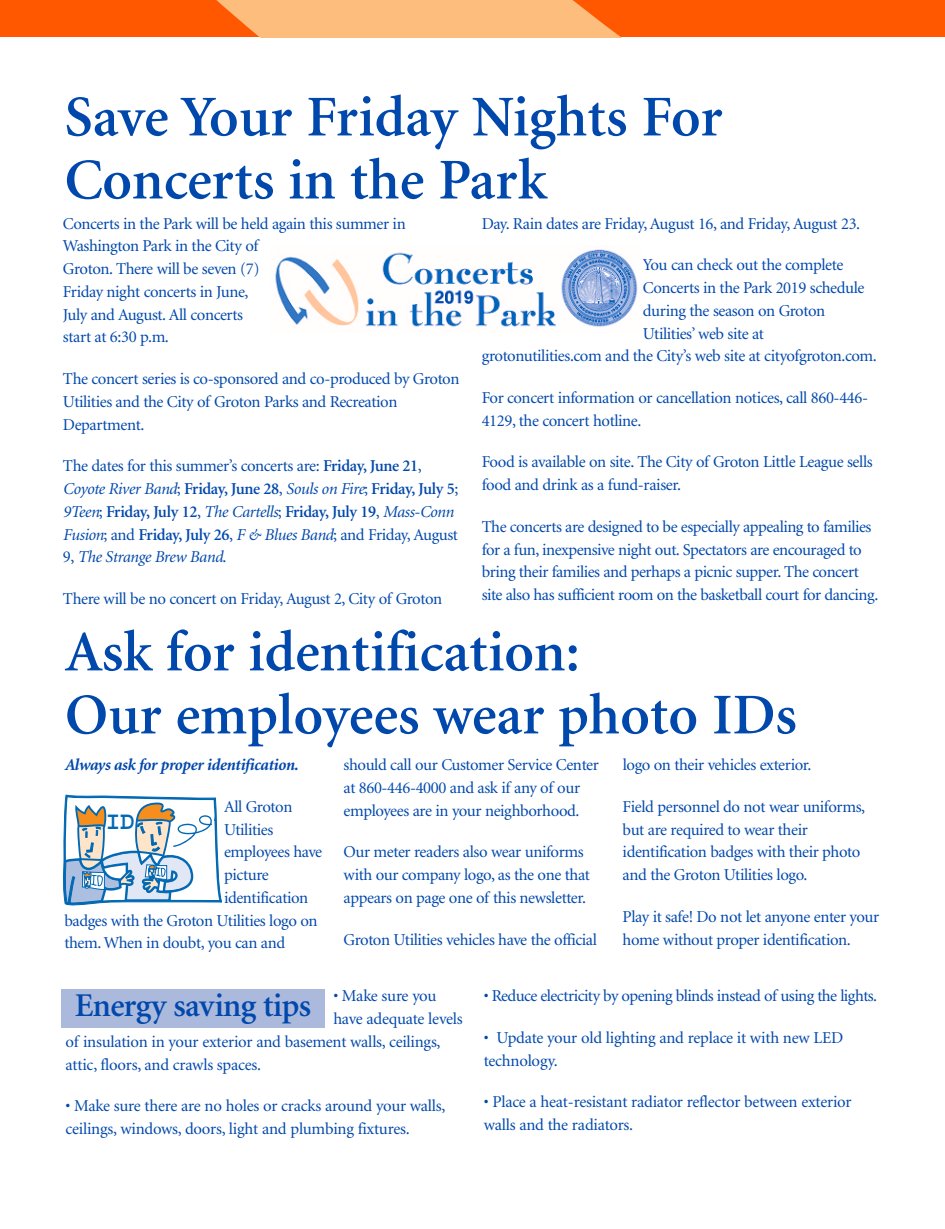
<style>
.page{position:relative;width:945px;height:1229px;background:#fff}
.page>*{position:absolute;margin:0;border:0;box-sizing:border-box;transform-origin:0 0}
.t1{font:600 57.75px/63px "Minion";color:#0048ac}
.t2{font:600 33.25px "Minion";letter-spacing:-.02em;color:#0048ac}
.t3{font:700 25.2px "Courier";color:#0168b3;scale:.96 1}
.t4{font:16.62px/22.8px "Minion";letter-spacing:-.025em;color:#0048ac}
.t5{font:italic 16.62px/22.8px "Minion";letter-spacing:-.025em;color:#0048ac}
.t6{font:italic 700 16.62px "Minion";letter-spacing:-.025em;color:#0048ac}
.s1{font-style:normal}
.s2{font-weight:600;font-style:normal}
</style>
<div class="page">
<svg style="left:0;top:0;width:945px;height:37px;background:#fd7e2f"></svg>
<img style="left:275px;top:249px;width:363px;height:78px">
<img style="left:300px;top:251px;width:62px;height:75px">
<svg style="left:63px;top:794px;width:159px;height:111px"></svg>
<div style="left:61px;top:988px;width:264px;height:39px;background:#abb9dc"></div>
<h1 class="t1" style="left:65px;top:90px;width:660px">Save Your Friday Nights For<br>Concerts in the Park</h1>
<p class="t4" style="left:63px;top:213px;width:344px">Concerts in the Park will be held again this summer in<br>Washington Park in the City of<br>Groton. There will be seven (7)<br>Friday night concerts in June,<br>July and August. All concerts<br>start at 6:30 p.m.</p>
<p class="t4" style="left:63px;top:369px;width:398px">The concert series is co-sponsored and co-produced by Groton<br>Utilities and the City of Groton Parks and Recreation<br>Department.</p>
<p class="t5" style="left:63px;top:456px;width:397px"><span class="s1">The dates for this summer’s concerts are:</span> <span class="s2">Friday, June 21</span><span class="s1">, </span>Coyote River Band<span class="s1">;</span> <span class="s2">Friday, June 28</span><span class="s1">,</span> Souls on Fire<span class="s1">;</span> <span class="s2">Friday, July 5</span><span class="s1">; </span>9Teen<span class="s1">;</span> <span class="s2">Friday, July 12</span><span class="s1">,</span> The Cartells<span class="s1">;</span> <span class="s2">Friday, July 19</span><span class="s1">,</span> Mass-Conn Fusion<span class="s1">; and</span> <span class="s2">Friday, July 26</span><span class="s1">,</span> F &amp; Blues Band<span class="s1">; and Friday, August 9,</span> The Strange Brew Band<span class="s1">.</span></p>
<p class="t4" style="left:63px;top:588px;width:381px">There will be no concert on Friday, August 2, City of Groton</p>
<p class="t4" style="left:482px;top:213px;width:380px">Day. Rain dates are Friday, August 16, and Friday, August 23.</p>
<p class="t4" style="left:643px;top:255px;width:202px">You can check out the complete</p>
<p class="t4" style="left:643px;top:278px;width:223px">Concerts in the Park 2019 schedule</p>
<p class="t4" style="left:643px;top:300px;width:184px">during the season on Groton</p>
<p class="t4" style="left:643px;top:323px;width:123px">Utilities’ web site at</p>
<p class="t4" style="left:482px;top:346px;width:397px">grotonutilities.com and the City’s web site at cityofgroton.com.</p>
<p class="t4" style="left:482px;top:388px;width:388px">For concert information or cancellation notices, call 860-446-<br>4129, the concert hotline.</p>
<p class="t4" style="left:482px;top:452px;width:393px">Food is available on site. The City of Groton Little League sells food and drink as a fund-raiser.</p>
<p class="t4" style="left:482px;top:516px;width:398px">The concerts are designed to be especially appealing to families for a fun, inexpensive night out. Spectators are encouraged to bring their families and perhaps a picnic supper. The concert site also has sufficient room on the basketball court for dancing.</p>
<h1 class="t1" style="left:65px;top:625px;width:733px">Ask for identification:<br>Our employees wear photo IDs</h1>
<p class="t6" style="left:64px;top:758px;width:235px">Always ask for proper identification.</p>
<p class="t4" style="left:224px;top:796px;width:70px">All Groton</p>
<p class="t4" style="left:224px;top:819px;width:51px">Utilities</p>
<p class="t4" style="left:224px;top:842px;width:100px">employees have</p>
<p class="t4" style="left:224px;top:864px;width:46px">picture</p>
<p class="t4" style="left:224px;top:887px;width:86px">identification</p>
<p class="t4" style="left:64px;top:910px;width:255px">badges with the Groton Utilities logo on</p>
<p class="t4" style="left:64px;top:933px;width:222px">them. When in doubt, you can and</p>
<p class="t4" style="left:623px;top:755px;width:190px">logo on their vehicles exterior.</p>
<p class="t4" style="left:623px;top:796px;width:244px">Field personnel do not wear uniforms, but are required to wear their identification badges with their photo and the Groton Utilities logo.</p>
<p class="t4" style="left:623px;top:906px;width:258px">Play it safe! Do not let anyone enter your home without proper identification.</p>
<p class="t4" style="left:344px;top:755px;width:257px">should call our Customer Service Center at 860-446-4000 and ask if any of our employees are in your neighborhood.</p>
<p class="t4" style="left:344px;top:842px;width:248px">Our meter readers also wear uniforms with our company logo, as the one that appears on page one of this newsletter.</p>
<p class="t4" style="left:344px;top:929px;width:255px">Groton Utilities vehicles have the official</p>
<h3 class="t3" style="left:106px;top:813px;width:32px">ID</h3>
<p class="t4" style="left:333px;top:986px;width:105px">• Make sure you</p>
<p class="t4" style="left:333px;top:1008px;width:131px">have adequate levels</p>
<p class="t4" style="left:66px;top:1031px;width:377px">of insulation in your exterior and basement walls, ceilings,</p>
<p class="t4" style="left:66px;top:1054px;width:197px">attic, floors, and crawls spaces.</p>
<p class="t4" style="left:66px;top:1096px;width:381px">• Make sure there are no holes or cracks around your walls, ceilings, windows, doors, light and plumbing fixtures.</p>
<h2 class="t2" style="left:75px;top:992px;width:238px">Energy saving tips</h2>
<p class="t4" style="left:484px;top:986px;width:395px">• Reduce electricity by opening blinds instead of using the lights.</p>
<p class="t4" style="left:484px;top:1027px;width:361px">• Update your old lighting and replace it with new LED technology.</p>
<p class="t4" style="left:484px;top:1092px;width:369px">• Place a heat-resistant radiator reflector between exterior walls and the radiators.</p>
</div>
